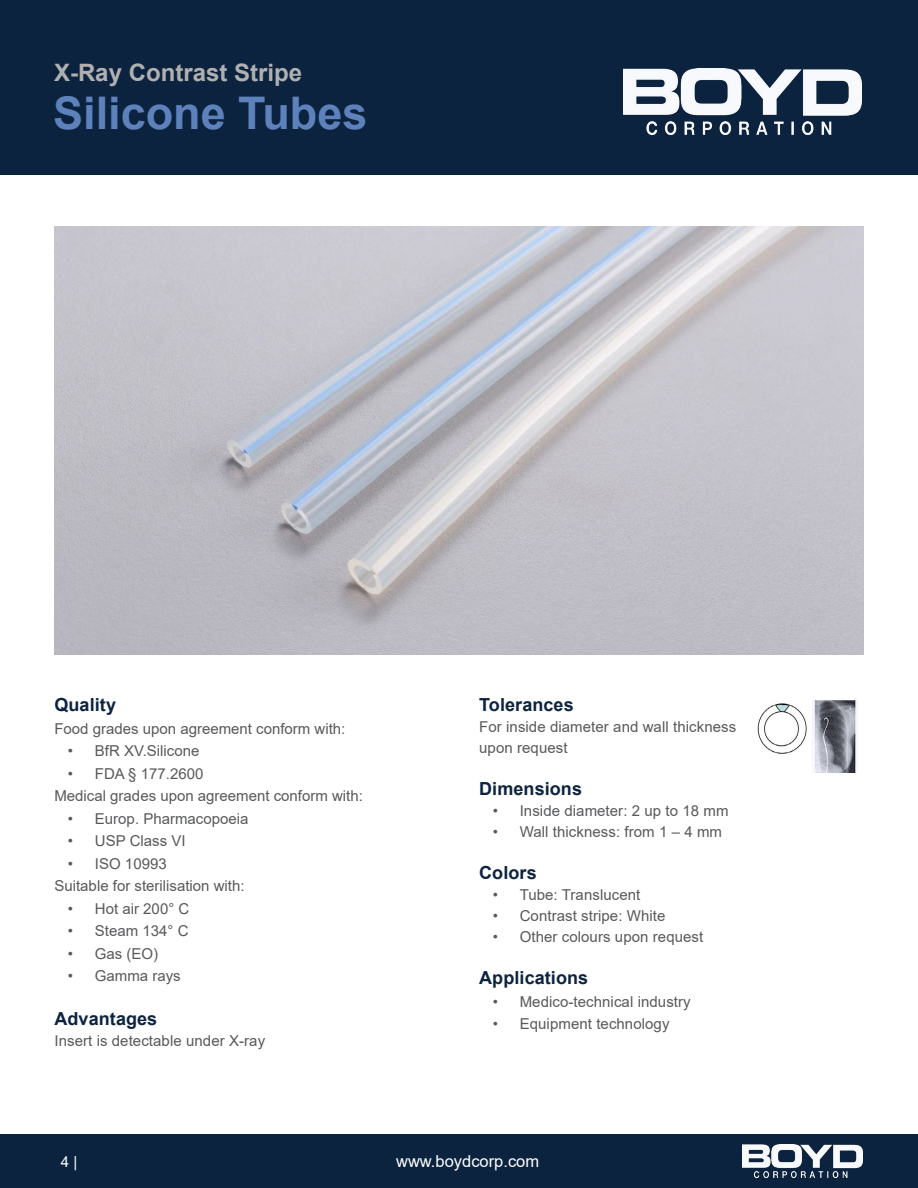
<style>
.page{position:relative;width:918px;height:1188px;background:#fff}
.page>*{position:absolute;margin:0;border:0;box-sizing:border-box;transform-origin:0 0}
.t1{font:700 45px "Arial";color:#5d81ba}
.t2{font:700 24px "Arial";color:#b0b0b0}
.t3{font:700 18px "Arial";letter-spacing:.005em;color:#0c233f}
.t4{font:16.5px "Arial";color:#fff}
.t5{font:15px/22.5px "Arial";letter-spacing:.005em;color:#58595b}
.t6{font:15px "Arial";color:#fff}
</style>
<div class="page">
<div style="left:0;top:0;width:918px;height:175px;background:#0c233f"></div>
<img style="left:624px;top:68px;width:238px;height:66px">
<div style="left:0;top:1134px;width:918px;height:54px;background:#0c233f"></div>
<img style="left:742px;top:1145px;width:121px;height:33px">
<img style="left:54px;top:227px;width:810px;height:427px">
<img style="left:757px;top:700px;width:101px;height:73px">
<h2 class="t2" style="left:54px;top:56px;width:250px">X-Ray Contrast Stripe</h2>
<h1 class="t1" style="left:53px;top:82px;width:316px">Silicone Tubes</h1>
<p class="t3" style="left:54px;top:692px;width:63px">Quality</p>
<p class="t5" style="left:54px;top:717px;width:292px">Food grades upon agreement conform with:</p>
<p class="t5" style="left:68px;top:740px;width:133px">• BfR XV.Silicone</p>
<p class="t5" style="left:54px;top:762px;width:310px;text-indent:14px">• FDA § 177.2600<br>Medical grades upon agreement conform with:</p>
<p class="t5" style="left:68px;top:807px;width:182px">• Europ. Pharmacopoeia</p>
<p class="t5" style="left:68px;top:830px;width:119px">• USP Class VI</p>
<p class="t5" style="left:54px;top:852px;width:192px;text-indent:14px">• ISO 10993<br>Suitable for sterilisation with:</p>
<p class="t5" style="left:68px;top:897px;width:123px">• Hot air 200° C</p>
<p class="t5" style="left:68px;top:920px;width:122px">• Steam 134° C</p>
<p class="t5" style="left:68px;top:942px;width:92px">• Gas (EO)</p>
<p class="t5" style="left:68px;top:965px;width:114px">• Gamma rays</p>
<p class="t3" style="left:54px;top:1006px;width:104px">Advantages</p>
<p class="t5" style="left:54px;top:1029px;width:212px">Insert is detectable under X-ray</p>
<p class="t3" style="left:479px;top:692px;width:96px">Tolerances</p>
<p class="t5" style="left:479px;top:716px;width:259px;line-height:21px">For inside diameter and wall thickness upon request</p>
<p class="t3" style="left:479px;top:776px;width:104px">Dimensions</p>
<p class="t5" style="left:493px;top:800px;width:237px">• Inside diameter: 2 up to 18 mm</p>
<p class="t5" style="left:493px;top:821px;width:231px">• Wall thickness: from 1 – 4 mm</p>
<p class="t3" style="left:479px;top:860px;width:59px">Colors</p>
<p class="t5" style="left:493px;top:884px;width:149px">• Tube: Translucent</p>
<p class="t5" style="left:493px;top:905px;width:174px">• Contrast stripe: White</p>
<p class="t5" style="left:493px;top:926px;width:212px">• Other colours upon request</p>
<p class="t3" style="left:479px;top:965px;width:111px">Applications</p>
<p class="t5" style="left:493px;top:990px;width:200px">• Medico-technical industry</p>
<p class="t5" style="left:493px;top:1013px;width:178px">• Equipment technology</p>
<p class="t6" style="left:61px;top:1151px;width:18px">4 |</p>
<p class="t4" style="left:396px;top:1150px;width:145px">www.boydcorp.com</p>
</div>
